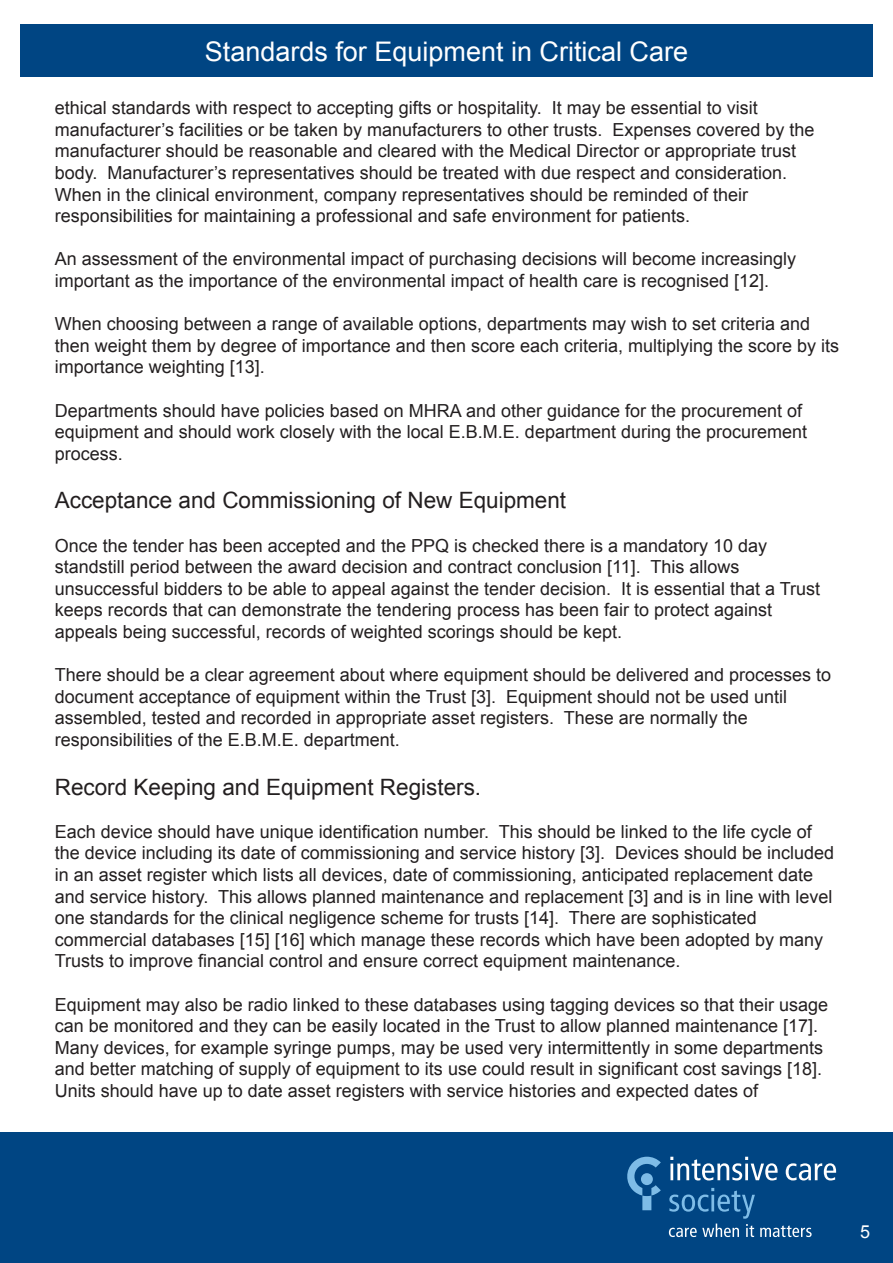
<style>
.page{position:relative;width:893px;height:1263px;background:#fff}
.page>*{position:absolute;margin:0;border:0;box-sizing:border-box;transform-origin:0 0}
.t1{font:27px "Arial";color:#fff}
.t2{font:22.5px "Arial";color:#231f20}
.t3{font:18px/21.6px "Arial";color:#231f20}
.t4{font:18px "Arial";color:#fff}
</style>
<div class="page">
<div style="left:0;top:1132px;width:893px;height:131px;background:#004583"></div>
<svg style="left:670px;top:1157px;width:108px;height:23px"></svg>
<svg style="left:786px;top:1163px;width:50px;height:17px"></svg>
<svg style="left:669px;top:1188px;width:143px;height:49px"></svg>
<svg style="left:627px;top:1157px;width:34px;height:53px"></svg>
<div style="left:641px;top:1173px;width:12px;height:12px;background:#7ebce7;border-radius:50%"></div>
<div style="left:20px;top:25px;width:853px;height:52px;background:#004583"></div>
<h1 class="t1" style="left:205px;top:34px;width:485px">Standards for Equipment in Critical Care</h1>
<p class="t3" style="left:55px;top:97px;width:761px">ethical standards with respect to accepting gifts or hospitality. It may be essential to visit manufacturer’s facilities or be taken by manufacturers to other trusts. Expenses covered by the manufacturer should be reasonable and cleared with the Medical Director or appropriate trust body. Manufacturer’s representatives should be treated with due respect and consideration.<br>When in the clinical environment, company representatives should be reminded of their responsibilities for maintaining a professional and safe environment for patients.</p>
<p class="t3" style="left:55px;top:248px;width:743px">An assessment of the environmental impact of purchasing decisions will become increasingly important as the importance of the environmental impact of health care is recognised [12].</p>
<p class="t3" style="left:55px;top:313px;width:786px">When choosing between a range of available options, departments may wish to set criteria and then weight them by degree of importance and then score each criteria, multiplying the score by its importance weighting [13].</p>
<p class="t3" style="left:55px;top:400px;width:754px">Departments should have policies based on MHRA and other guidance for the procurement of equipment and should work closely with the local E.B.M.E. department during the procurement process.</p>
<p class="t2" style="left:55px;top:486px;width:513px">Acceptance and Commissioning of New Equipment</p>
<p class="t3" style="left:55px;top:535px;width:767px">Once the tender has been accepted and the PPQ is checked there is a mandatory 10 day standstill period between the award decision and contract conclusion [11]. This allows unsuccessful bidders to be able to appeal against the tender decision. It is essential that a Trust keeps records that can demonstrate the tendering process has been fair to protect against appeals being successful, records of weighted scorings should be kept.</p>
<p class="t3" style="left:55px;top:664px;width:778px">There should be a clear agreement about where equipment should be delivered and processes to document acceptance of equipment within the Trust [3]. Equipment should not be used until assembled, tested and recorded in appropriate asset registers. These are normally the responsibilities of the E.B.M.E. department.</p>
<p class="t2" style="left:55px;top:772px;width:428px">Record Keeping and Equipment Registers.</p>
<p class="t3" style="left:55px;top:821px;width:781px">Each device should have unique identification number. This should be linked to the life cycle of the device including its date of commissioning and service history [3]. Devices should be included in an asset register which lists all devices, date of commissioning, anticipated replacement date and service history. This allows planned maintenance and replacement [3] and is in line with level one standards for the clinical negligence scheme for trusts [14]. There are sophisticated commercial databases [15] [16] which manage these records which have been adopted by many Trusts to improve financial control and ensure correct equipment maintenance.</p>
<p class="t3" style="left:55px;top:994px;width:775px">Equipment may also be radio linked to these databases using tagging devices so that their usage can be monitored and they can be easily located in the Trust to allow planned maintenance [17].<br>Many devices, for example syringe pumps, may be used very intermittently in some departments and better matching of supply of equipment to its use could result in significant cost savings [18].<br>Units should have up to date asset registers with service histories and expected dates of</p>
<p class="t4" style="left:860px;top:1220px;width:12px">5</p>
</div>
